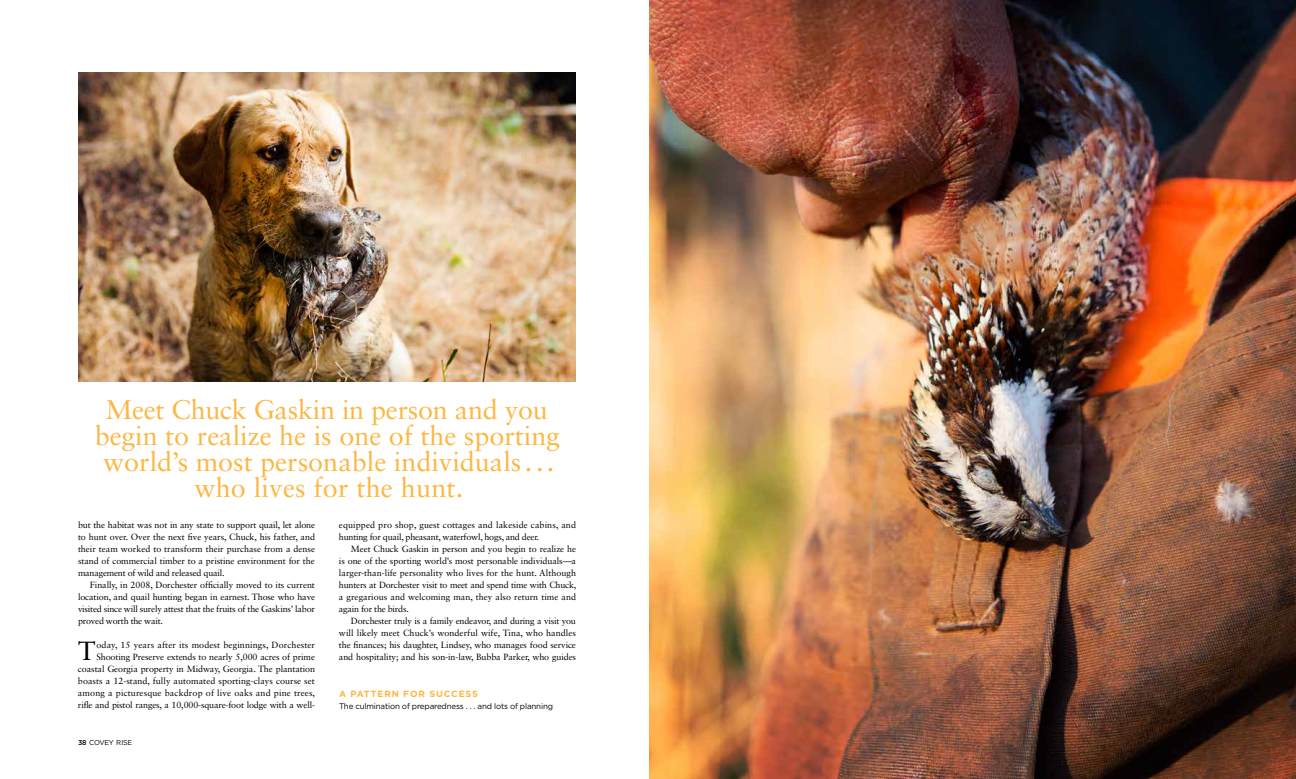
<style>
.page{position:relative;width:1296px;height:779px;background:#fff}
.page>*{position:absolute;margin:0;border:0;box-sizing:border-box;transform-origin:0 0}
.t1{font:27px/26px "Sabon LT Std";color:#fdb740;text-align:center}
.t2{font:26.2px "Sabon LT Std";color:#000}
.t3{font:9px/12px "Sabon LT Std";letter-spacing:-.01em;color:#000;text-align:justify}
.t4{font:9px/12px "Sabon LT Std";letter-spacing:.01em;color:#000}
.t5{font:700 9px "Gotham";letter-spacing:.1em;color:#fdb740}
.t6{font:8px "Gotham";letter-spacing:-.02em;color:#000}
.t7{font:7px "Gotham";letter-spacing:-.035em;color:#000}
.s1{font-weight:500}
</style>
<div class="page">
<img style="left:78px;top:72px;width:498px;height:309px">
<img style="left:649px;top:0;width:647px;height:778px">
<h1 class="t1" style="left:95px;top:396px;width:467px">Meet Chuck Gaskin in person and you begin to realize he is one of the sporting world’s most personable individuals . . . who lives for the hunt.</h1>
<p class="t3" style="left:78px;top:519px;width:239px">but the habitat was not in any state to support quail, let alone to hunt over. Over the next five years, Chuck, his father, and their team worked to transform their purchase from a dense stand of commercial timber to a pristine environment for the management of wild and released quail.</p>
<p class="t3" style="left:78px;top:579px;width:239px;text-indent:12px">Finally, in 2008, Dorchester officially moved to its current location, and quail hunting began in earnest. Those who have visited since will surely attest that the fruits of the Gaskins’ labor proved worth the wait.</p>
<h2 class="t2" style="left:78px;top:635px;width:19px">T</h2>
<p class="t4" style="left:339px;top:519px;width:239px">equipped pro shop, guest cottages and lakeside cabins, and hunting for quail, pheasant, waterfowl, hogs, and deer.</p>
<p class="t3" style="left:339px;top:543px;width:239px;text-indent:12px">Meet Chuck Gaskin in person and you begin to realize he is one of the sporting world’s most personable individuals—a larger-than-life personality who lives for the hunt. Although hunters at Dorchester visit to meet and spend time with Chuck, a gregarious and welcoming man, they also return time and again for the birds.</p>
<p class="t3" style="left:339px;top:615px;width:239px;text-indent:12px">Dorchester truly is a family endeavor, and during a visit you will likely meet Chuck’s wonderful wife, Tina, who handles the finances; his daughter, Lindsey, who manages food service and hospitality; and his son-in-law, Bubba Parker, who guides</p>
<p class="t3" style="left:78px;top:639px;width:239px;text-align:right">oday, 15 years after its modest beginnings, Dorchester Shooting Preserve extends to nearly 5,000 acres of prime coastal Georgia property in Midway, Georgia. The plantation boasts a 12-stand, fully automated sporting-clays course set among a picturesque backdrop of live oaks and pine trees, rifle and pistol ranges, a 10,000-square-foot lodge with a well-</p>
<p class="t5" style="left:339px;top:688px;width:140px">A PATTERN FOR SUCCESS</p>
<p class="t6" style="left:339px;top:701px;width:216px">The culmination of preparedness . . . and lots of planning</p>
<p class="t7" style="left:78px;top:738px;width:56px"><span class="s1">38</span> COVEY RISE</p>
</div>
